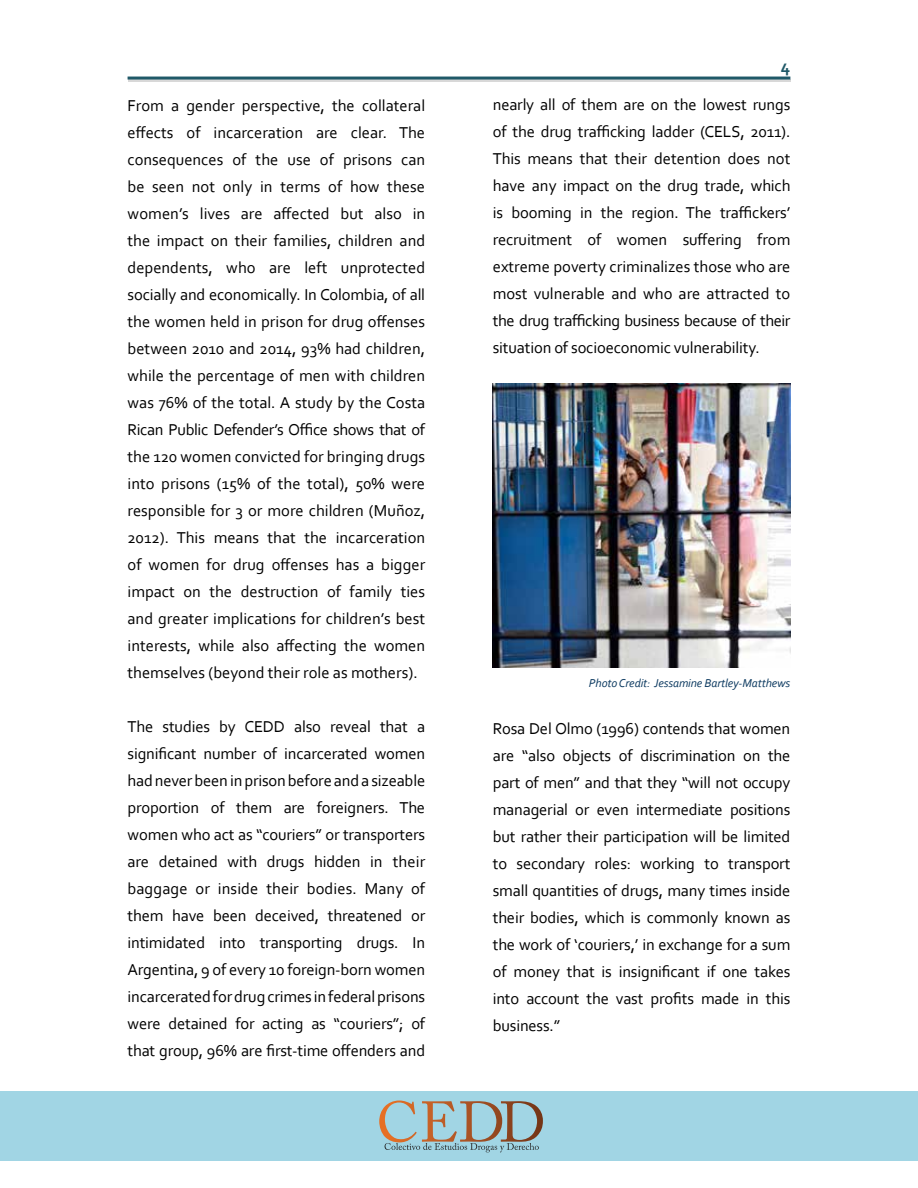
<style>
.page{position:relative;width:918px;height:1188px;background:#fff}
.page>*{position:absolute;margin:0;border:0;box-sizing:border-box;transform-origin:0 0}
.t1{font:700 18px "Corbel";color:#205968}
.t2{font:16.5px/27px "Corbel";letter-spacing:-.01em;color:#000;text-align:justify}
.t3{font:italic 12px "Corbel";letter-spacing:-.01em;color:#0e3b61}
</style>
<div class="page">
<hr style="left:128px;top:79px;width:662px;height:3px;background:#d8d8d8">
<hr style="left:128px;top:77px;width:662px;height:3px;background:#205968">
<div style="left:0;top:1091px;width:918px;height:70px;background:#a1d5e4"></div>
<svg style="left:379px;top:1101px;width:164px;height:51px"></svg>
<img style="left:493px;top:383px;width:297px;height:285px">
<p class="t2" style="left:128px;top:92px;width:299px">From a gender perspective, the collateral effects of incarceration are clear. The consequences of the use of prisons can be seen not only in terms of how these women’s lives are affected but also in the impact on their families, children and dependents, who are left unprotected socially and economically. In Colombia, of all the women held in prison for drug offenses between 2010 and 2014, 93% had children, while the percentage of men with children was 76% of the total. A study by the Costa Rican Public Defender’s Office shows that of the 120 women convicted for bringing drugs into prisons (15% of the total), 50% were responsible for 3 or more children (Muñoz, 2012). This means that the incarceration of women for drug offenses has a bigger impact on the destruction of family ties and greater implications for children’s best interests, while also affecting the women themselves (beyond their role as mothers).</p>
<p class="t2" style="left:128px;top:712px;width:299px">The studies by CEDD also reveal that a significant number of incarcerated women had never been in prison before and a sizeable proportion of them are foreigners. The women who act as “couriers” or transporters are detained with drugs hidden in their baggage or inside their bodies. Many of them have been deceived, threatened or intimidated into transporting drugs. In Argentina, 9 of every 10 foreign-born women incarcerated for drug crimes in federal prisons were detained for acting as “couriers”; of that group, 96% are first-time offenders and</p>
<p class="t1" style="left:781px;top:55px;width:11px">4</p>
<p class="t2" style="left:493px;top:90px;width:299px">nearly all of them are on the lowest rungs of the drug trafficking ladder (CELS, 2011).<br>This means that their detention does not have any impact on the drug trade, which is booming in the region. The traffickers’ recruitment of women suffering from extreme poverty criminalizes those who are most vulnerable and who are attracted to the drug trafficking business because of their situation of socioeconomic vulnerability.</p>
<p class="t3" style="left:589px;top:675px;width:203px">Photo Credit: Jessamine Bartley-Matthews</p>
<p class="t2" style="left:493px;top:715px;width:299px">Rosa Del Olmo (1996) contends that women are “also objects of discrimination on the part of men” and that they “will not occupy managerial or even intermediate positions but rather their participation will be limited to secondary roles: working to transport small quantities of drugs, many times inside their bodies, which is commonly known as the work of ‘couriers,’ in exchange for a sum of money that is insignificant if one takes into account the vast profits made in this business.”</p>
</div>
